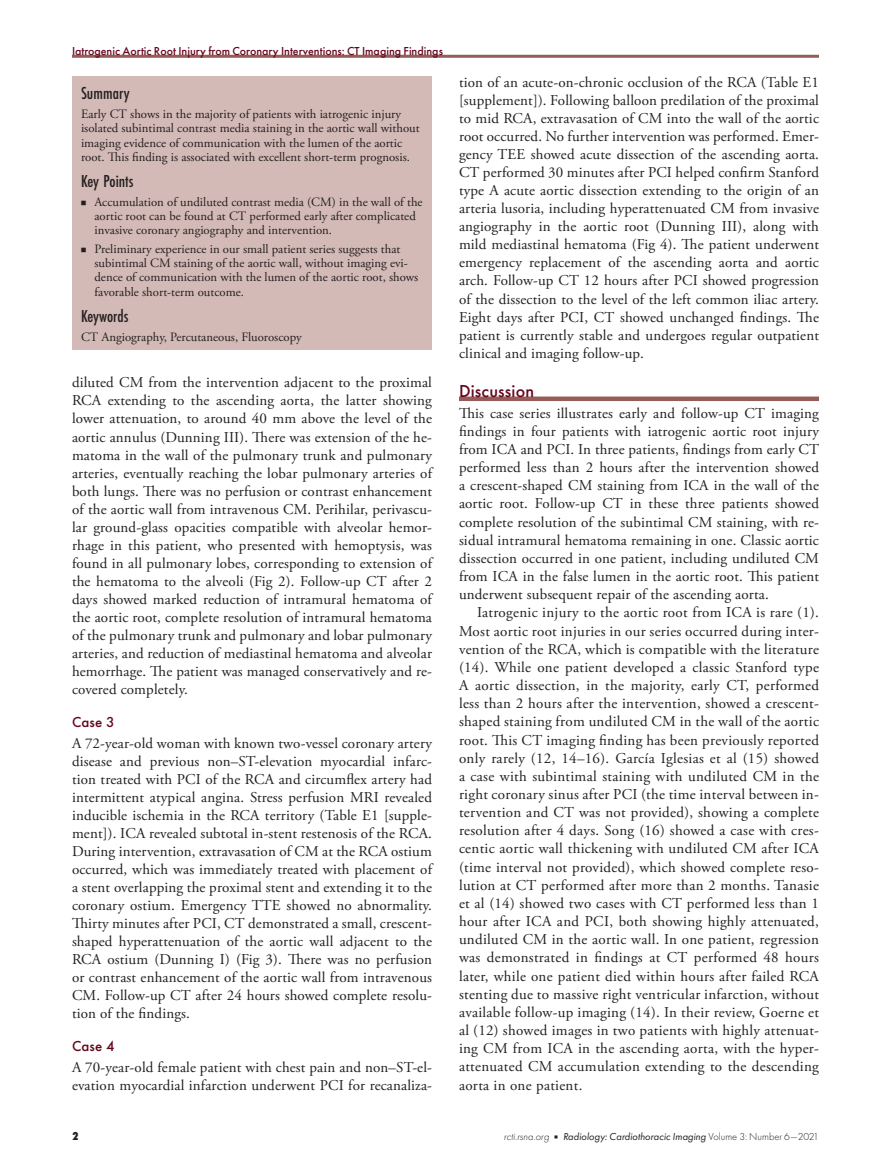
<style>
.page{position:relative;width:891px;height:1175px;background:#fff}
.page>*{position:absolute;margin:0;border:0;box-sizing:border-box;transform-origin:0 0}
.t1{font:500 18px "Futura PT Cond";color:#231f20}
.t2{font:500 18px "Futura PT";letter-spacing:.01em;color:#65051c}
.t3{font:15px/18px "Adobe Garamond Pro";letter-spacing:.01em;color:#231f20;text-align:justify}
.t4{font:500 15px "Futura PT";letter-spacing:.01em;color:#65051c}
.t5{font:12.75px/14.2px "Adobe Garamond Pro";color:#231f20}
.t6{font:500 12px "Futura PT";color:#65051c}
.t7{font:800 12px "Futura PT Cond";color:#231f20}
.t8{font:italic 10.5px "Futura PT";color:#231f20}
.s1{font-family:"Universal Newswith Comm Pi";font-size:9px}
.s2{font-weight:300}
.s3{font-family:"Universal Newswith Comm Pi";font-style:normal;font-size:6px}
.s4{font-weight:300;font-style:normal}
</style>
<div class="page">
<hr style="left:72px;top:55px;width:747px;height:3px;background:#965c59">
<div style="left:459px;top:396px;width:360px;height:5px;background:#965c59"></div>
<div style="left:72px;top:76px;width:360px;height:273px;background:#d4bab6"></div>
<p class="t6" style="left:72px;top:43px;width:373px">Iatrogenic Aortic Root Injury from Coronary Interventions: CT Imaging Findings</p>
<p class="t1" style="left:81px;top:83px;width:50px">Summary</p>
<p class="t5" style="left:81px;top:107px;width:340px">Early CT shows in the majority of patients with iatrogenic injury isolated subintimal contrast media staining in the aortic wall without imaging evidence of communication with the lumen of the aortic root. This finding is associated with excellent short-term prognosis.</p>
<p class="t1" style="left:81px;top:170px;width:54px">Key Points</p>
<p class="t5" style="left:94px;top:195px;width:330px;text-indent:-14px"><span class="s1">n</span> Accumulation of undiluted contrast media (CM) in the wall of the aortic root can be found at CT performed early after complicated invasive coronary angiography and intervention.</p>
<p class="t5" style="left:94px;top:242px;width:325px;text-indent:-14px"><span class="s1">n</span> Preliminary experience in our small patient series suggests that subintimal CM staining of the aortic wall, without imaging evi&shy;dence of communication with the lumen of the aortic root, shows favorable short-term outcome.</p>
<p class="t1" style="left:81px;top:305px;width:49px">Keywords</p>
<p class="t5" style="left:81px;top:330px;width:222px">CT Angiography, Percutaneous, Fluoroscopy</p>
<p class="t3" style="left:72px;top:374px;width:362px">diluted CM from the intervention adjacent to the proximal RCA extending to the ascending aorta, the latter showing lower attenuation, to around 40 mm above the level of the aortic annulus (Dunning III). There was extension of the he&shy;matoma in the wall of the pulmonary trunk and pulmonary arteries, eventually reaching the lobar pulmonary arteries of both lungs. There was no perfusion or contrast enhancement of the aortic wall from intravenous CM. Perihilar, perivascu&shy;lar ground-glass opacities compatible with alveolar hemor&shy;rhage in this patient, who presented with hemoptysis, was found in all pulmonary lobes, corresponding to extension of the hematoma to the alveoli (Fig 2). Follow-up CT after 2 days showed marked reduction of intramural hematoma of the aortic root, complete resolution of intramural hematoma of the pulmonary trunk and pulmonary and lobar pulmonary arteries, and reduction of mediastinal hematoma and alveolar hemorrhage. The patient was managed conservatively and re&shy;covered completely.</p>
<p class="t4" style="left:72px;top:712px;width:44px">Case 3</p>
<p class="t3" style="left:72px;top:734px;width:362px">A 72-year-old woman with known two-vessel coronary artery disease and previous non–ST-elevation myocardial infarc&shy;tion treated with PCI of the RCA and circumflex artery had intermittent atypical angina. Stress perfusion MRI revealed inducible ischemia in the RCA territory (Table E1 [supple&shy;ment]). ICA revealed subtotal in-stent restenosis of the RCA.<br>During intervention, extravasation of CM at the RCA ostium occurred, which was immediately treated with placement of a stent overlapping the proximal stent and extending it to the coronary ostium. Emergency TTE showed no abnormality.<br>Thirty minutes after PCI, CT demonstrated a small, crescent&shy;shaped hyperattenuation of the aortic wall adjacent to the RCA ostium (Dunning I) (Fig 3). There was no perfusion or contrast enhancement of the aortic wall from intravenous CM. Follow-up CT after 24 hours showed complete resolu&shy;tion of the findings.</p>
<p class="t4" style="left:72px;top:1036px;width:44px">Case 4</p>
<p class="t3" style="left:72px;top:1058px;width:362px">A 70-year-old female patient with chest pain and non–ST-el&shy;evation myocardial infarction underwent PCI for recanaliza-</p>
<p class="t3" style="left:459px;top:74px;width:362px">tion of an acute-on-chronic occlusion of the RCA (Table E1 [supplement]). Following balloon predilation of the proximal to mid RCA, extravasation of CM into the wall of the aortic root occurred. No further intervention was performed. Emer&shy;gency TEE showed acute dissection of the ascending aorta.<br>CT performed 30 minutes after PCI helped confirm Stanford type A acute aortic dissection extending to the origin of an arteria lusoria, including hyperattenuated CM from invasive angiography in the aortic root (Dunning III), along with mild mediastinal hematoma (Fig 4). The patient underwent emergency replacement of the ascending aorta and aortic arch. Follow-up CT 12 hours after PCI showed progression of the dissection to the level of the left common iliac artery.<br>Eight days after PCI, CT showed unchanged findings. The patient is currently stable and undergoes regular outpatient clinical and imaging follow-up.</p>
<p class="t2" style="left:459px;top:380px;width:77px">Discussion</p>
<p class="t3" style="left:459px;top:404px;width:362px">This case series illustrates early and follow-up CT imaging findings in four patients with iatrogenic aortic root injury from ICA and PCI. In three patients, findings from early CT performed less than 2 hours after the intervention showed a crescent-shaped CM staining from ICA in the wall of the aortic root. Follow-up CT in these three patients showed complete resolution of the subintimal CM staining, with re&shy;sidual intramural hematoma remaining in one. Classic aortic dissection occurred in one patient, including undiluted CM from ICA in the false lumen in the aortic root. This patient underwent subsequent repair of the ascending aorta.</p>
<p class="t3" style="left:459px;top:604px;width:362px;text-indent:18px">Iatrogenic injury to the aortic root from ICA is rare (1).<br>Most aortic root injuries in our series occurred during inter&shy;vention of the RCA, which is compatible with the literature (14). While one patient developed a classic Stanford type A aortic dissection, in the majority, early CT, performed less than 2 hours after the intervention, showed a crescent&shy;shaped staining from undiluted CM in the wall of the aortic root. This CT imaging finding has been previously reported only rarely (12, 14–16). García Iglesias et al (15) showed a case with subintimal staining with undiluted CM in the right coronary sinus after PCI (the time interval between in&shy;tervention and CT was not provided), showing a complete resolution after 4 days. Song (16) showed a case with cres&shy;centic aortic wall thickening with undiluted CM after ICA (time interval not provided), which showed complete reso&shy;lution at CT performed after more than 2 months. Tanasie et al (14) showed two cases with CT performed less than 1 hour after ICA and PCI, both showing highly attenuated, undiluted CM in the aortic wall. In one patient, regression was demonstrated in findings at CT performed 48 hours later, while one patient died within hours after failed RCA stenting due to massive right ventricular infarction, without available follow-up imaging (14). In their review, Goerne et al (12) showed images in two patients with highly attenuat&shy;ing CM from ICA in the ascending aorta, with the hyper&shy;attenuated CM accumulation extending to the descending aorta in one patient.</p>
<p class="t7" style="left:72px;top:1128px;width:8px">2</p>
<p class="t8" style="left:504px;top:1130px;width:317px"><span class="s2">rcti.rsna.org</span> <span class="s3">n</span> Radiology: Cardiothoracic Imaging <span class="s4">Volume 3: Number 6—2021</span></p>
</div>
